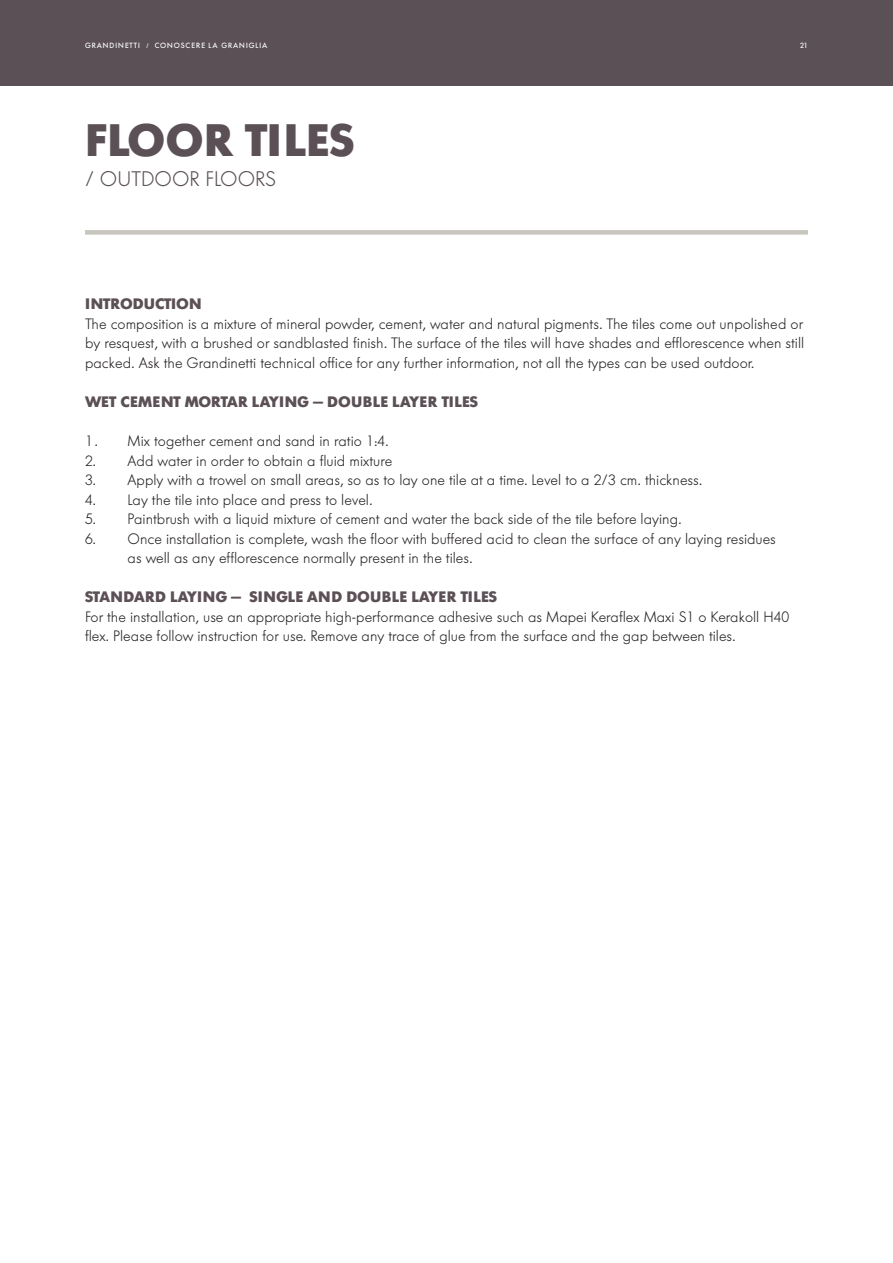
<style>
.page{position:relative;width:893px;height:1263px;background:#fff}
.page>*{position:absolute;margin:0;border:0;box-sizing:border-box;transform-origin:0 0}
.t1{font:700 45px "Futura BQ";color:#5b5055}
.t2{font:300 21px "Futura BQ";color:#5b5055}
.t3{font:300 15px/19.5px "Futura BQ";color:#231f20}
.t4{font:700 15px "Futura BQ";color:#5b5055}
.t5{font:500 7.5px "Futura BQ";letter-spacing:.1em;color:#fff}
</style>
<div class="page">
<div style="left:0;top:0;width:893px;height:85px;background:#5b5055"></div>
<div style="left:85px;top:230px;width:723px;height:5px;background:#c7c5bd"></div>
<p class="t5" style="left:85px;top:41px;width:184px">GRANDINETTI / CONOSCERE LA GRANIGLIA</p>
<p class="t5" style="left:800px;top:41px;width:9px">21</p>
<h1 class="t1" style="left:85px;top:112px;width:271px">FLOOR TILES</h1>
<h2 class="t2" style="left:85px;top:166px;width:193px">/ OUTDOOR FLOORS</h2>
<p class="t4" style="left:85px;top:295px;width:118px">INTRODUCTION</p>
<p class="t3" style="left:85px;top:314px;width:721px;text-align:justify">The composition is a mixture of mineral powder, cement, water and natural pigments. The tiles come out unpolished or by resquest, with a brushed or sandblasted finish. The surface of the tiles will have shades and efflorescence when still packed. Ask the Grandinetti technical office for any further information, not all the types can be used outdoor.</p>
<p class="t4" style="left:85px;top:392px;width:394px">WET CEMENT MORTAR LAYING — DOUBLE LAYER TILES</p>
<p class="t3" style="left:85px;top:431px;width:305px">1 . Mix together cement and sand in ratio 1:4.</p>
<p class="t3" style="left:85px;top:451px;width:309px">2. Add water in order to obtain a fluid mixture</p>
<p class="t3" style="left:85px;top:470px;width:619px">3. Apply with a trowel on small areas, so as to lay one tile at a time. Level to a 2/3 cm. thickness.</p>
<p class="t3" style="left:85px;top:490px;width:289px">4. Lay the tile into place and press to level.</p>
<p class="t3" style="left:85px;top:509px;width:598px">5. Paintbrush with a liquid mixture of cement and water the back side of the tile before laying.</p>
<p class="t3" style="left:128px;top:529px;width:650px;text-indent:-43px">6. Once installation is complete, wash the floor with buffered acid to clean the surface of any laying residues as well as any efflorescence normally present in the tiles.</p>
<p class="t4" style="left:85px;top:587px;width:413px">STANDARD LAYING — SINGLE AND DOUBLE LAYER TILES</p>
<p class="t3" style="left:85px;top:607px;width:706px">For the installation, use an appropriate high-performance adhesive such as Mapei Keraflex Maxi S1 o Kerakoll H40 flex. Please follow instruction for use. Remove any trace of glue from the surface and the gap between tiles.</p>
</div>
